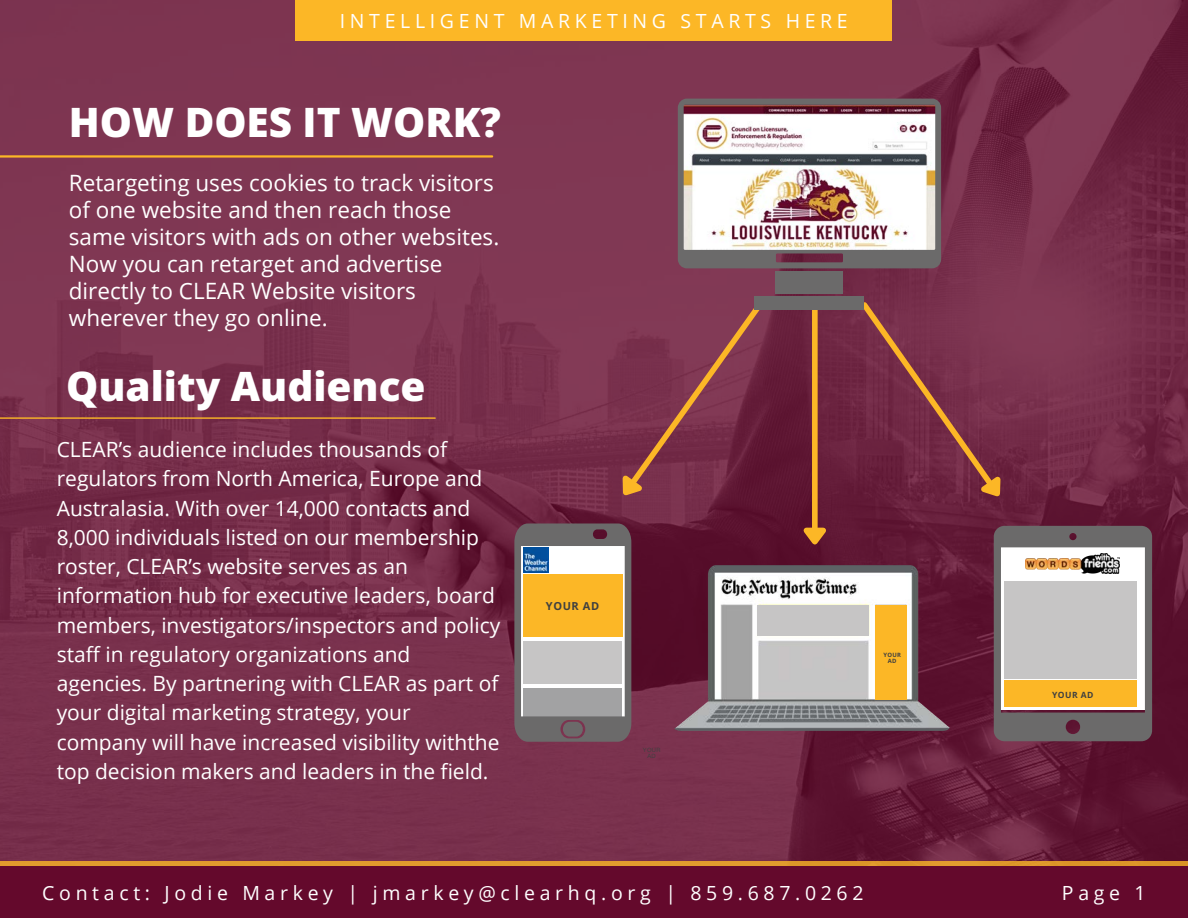
<style>
.page{position:relative;width:1188px;height:918px;background:#fff}
.page>*{position:absolute;margin:0;border:0;box-sizing:border-box;transform-origin:0 0}
.t1{font:800 40.5px "Open Sans";color:#fff}
.t2{font:22.5px/27px "Open Sans";color:#fff}
.t3{font:21px/29.2px "Open Sans";color:#fff}
.t4{font:19.5px "Open Sans";letter-spacing:.24em;color:#fff}
.t5{font:700 10.95px "Open Sans";letter-spacing:.055em;color:#404040}
.t6{font:700 8.55px "Open Sans";letter-spacing:.055em;color:#404040}
.t7{font:700 5.85px/5.8px "Open Sans";letter-spacing:.055em;color:#404040;text-align:center}
.t8{font:5.85px/5.8px "Helvetica Neue LT Std";letter-spacing:.055em;color:#404040;text-align:center}
</style>
<div class="page">
<img style="left:0;top:0;width:1188px;height:862px">
<svg style="left:0;top:862px;width:1188px;height:5px;background:#c67d2b"></svg>
<div style="left:0;top:867px;width:1188px;height:51px;background:#64092c"></div>
<div style="left:296px;top:0;width:596px;height:40px;background:#fcb726"></div>
<svg style="left:604px;top:299px;width:162px;height:211px;background:#7d354a"></svg>
<svg style="left:857px;top:297px;width:159px;height:216px;background:#793146"></svg>
<svg style="left:994px;top:526px;width:158px;height:215px"></svg>
<img style="left:1026px;top:553px;width:94px;height:20px">
<div style="left:1004px;top:581px;width:133px;height:97px;background:#c6c5c5"></div>
<div style="left:1004px;top:680px;width:133px;height:27px;background:#fcb726"></div>
<div style="left:812px;top:305px;width:6px;height:223px;background:#fcb726"></div>
<svg style="left:795px;top:523px;width:36px;height:28px"></svg>
<div style="left:776px;top:271px;width:67px;height:23px;background:#6b6a6a"></div>
<img style="left:678px;top:99px;width:263px;height:169px">
<div style="left:755px;top:296px;width:109px;height:14px;background:#6b6a6a"></div>
<hr style="left:0;top:155px;width:492px;height:3px;background:#fcb726">
<hr style="left:0;top:417px;width:435px;height:2px;background:#fcb726">
<img style="left:670px;top:565px;width:279px;height:166px">
<div style="left:758px;top:605px;width:111px;height:30px;background:#c6c5c5"></div>
<div style="left:875px;top:605px;width:32px;height:94px;background:#fcb726"></div>
<svg style="left:514px;top:523px;width:117px;height:219px;background:#b5a381"></svg>
<div style="left:563px;top:722px;width:20px;height:15px;background:#6b6a6a;border-radius:7px"></div>
<p class="t4" style="left:340px;top:7px;width:509px">INTELLIGENT MARKETING STARTS HERE</p>
<p class="t1" style="left:69px;top:94px;width:434px">HOW DOES IT WORK?</p>
<p class="t2" style="left:69px;top:169px;width:432px">Retargeting uses cookies to track visitors of one website and then reach those same visitors with ads on other websites.<br>Now you can retarget and advertise directly to CLEAR Website visitors wherever they go online.</p>
<p class="t1" style="left:66px;top:358px;width:361px">Quality Audience</p>
<p class="t3" style="left:57px;top:434px;width:445px">CLEAR’s audience includes thousands of regulators from North America, Europe and Australasia. With over 14,000 contacts and 8,000 individuals listed on our membership roster, CLEAR’s website serves as an information hub for executive leaders, board members, investigators/inspectors and policy staff in regulatory organizations and agencies. By partnering with CLEAR as part of your digital marketing strategy, your company will have increased visibility withthe top decision makers and leaders in the field.</p>
<p class="t5" style="left:546px;top:598px;width:55px">YOUR AD</p>
<p class="t8" style="left:643px;top:748px;width:19px">YOUR<br>AD</p>
<p class="t7" style="left:883px;top:652px;width:19px">YOUR<br>AD</p>
<p class="t6" style="left:1052px;top:689px;width:43px">YOUR AD</p>
<p class="t4" style="left:42px;top:879px;width:823px">Contact: Jodie Markey | jmarkey@clearhq.org | 859.687.0262</p>
<p class="t4" style="left:1062px;top:879px;width:85px">Page 1</p>
</div>
